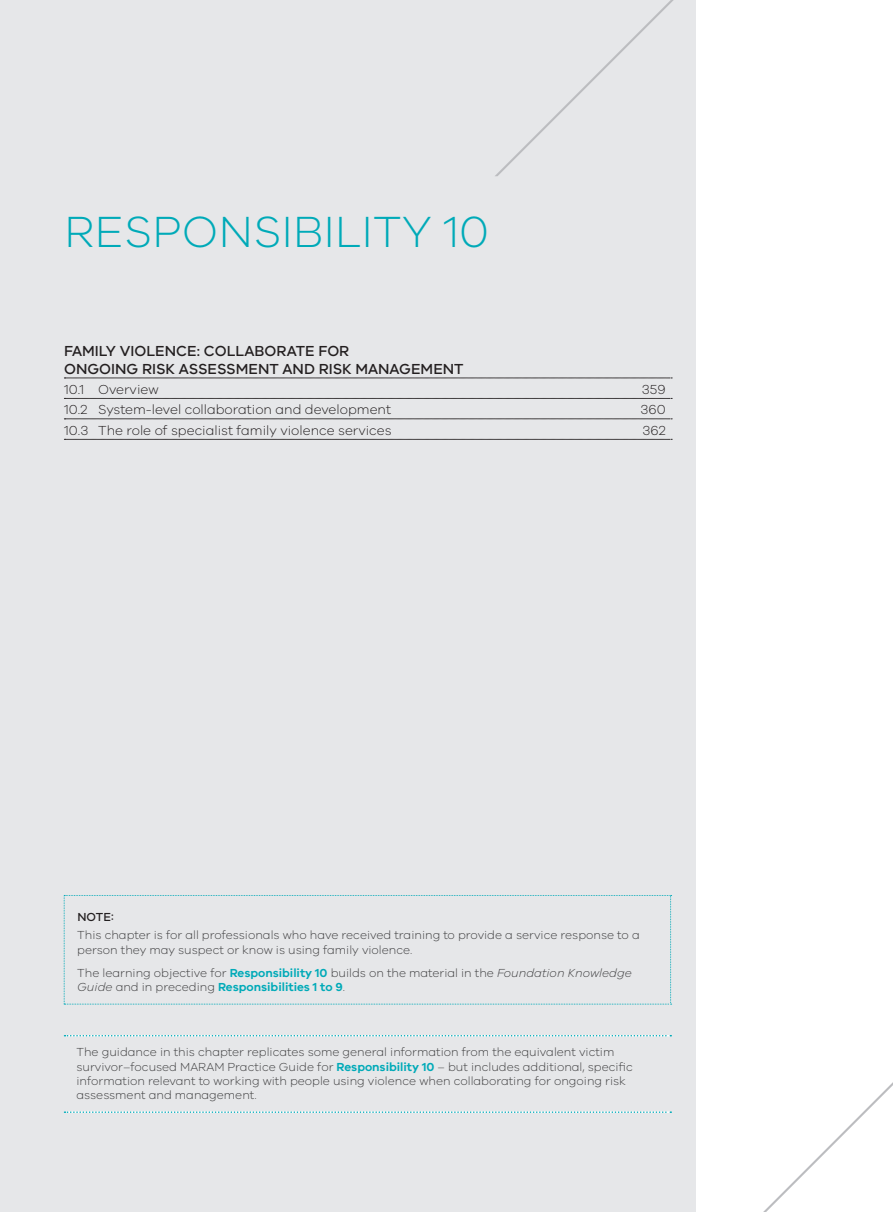
<style>
.page{position:relative;width:893px;height:1212px;background:#fff}
.page>*{position:absolute;margin:0;border:0;box-sizing:border-box;transform-origin:0 0}
.TOC_title{font:300 45px "VIC";letter-spacing:.01em;color:#00aab8}
.t1{font:500 15px/18px "VIC";color:#231f20}
.t2{font:300 13.5px "VIC";color:#231f20}
.Table_text{font:300 12px/14.4px "VIC";color:#3e3e3f}
.Note_text{font:300 12px/14.4px "VIC";color:#3e3e3f}
.Note_Heading{font:500 12px "VIC";color:#231f20}
.s1{font-weight:600;color:#00aab8}
.s2{font-style:italic}
</style>
<div class="page">
<div style="left:0;top:0;width:695px;height:1212px;background:#e6e7e9"></div>
<svg style="left:495px;top:0;width:201px;height:182px"></svg>
<svg style="left:65px;top:1035px;width:606px;height:1px"></svg>
<svg style="left:65px;top:1111px;width:606px;height:2px"></svg>
<svg style="left:763px;top:1082px;width:130px;height:130px"></svg>
<svg style="left:64px;top:378px;width:608px;height:1px"></svg>
<svg style="left:64px;top:398px;width:608px;height:1px"></svg>
<svg style="left:64px;top:419px;width:608px;height:1px"></svg>
<svg style="left:64px;top:439px;width:608px;height:1px"></svg>
<svg style="left:64px;top:895px;width:608px;height:110px"></svg>
<p class="TOC_title" style="left:64px;top:205px;width:426px">RESPONSIBILITY 10</p>
<p class="t1" style="left:64px;top:341px;width:401px">FAMILY VIOLENCE: COLLABORATE FOR<br>ONGOING RISK ASSESSMENT AND RISK MANAGEMENT</p>
<p class="t2" style="left:64px;top:381px;width:96px">10.1 Overview</p>
<p class="t2" style="left:642px;top:381px;width:25px">359</p>
<p class="t2" style="left:64px;top:402px;width:328px">10.2 System-level collaboration and development</p>
<p class="t2" style="left:640px;top:402px;width:27px">360</p>
<p class="t2" style="left:64px;top:422px;width:329px">10.3 The role of specialist family violence services</p>
<p class="t2" style="left:643px;top:422px;width:25px">362</p>
<p class="Note_Heading" style="left:77px;top:909px;width:38px">NOTE:</p>
<p class="Note_text" style="left:77px;top:927px;width:564px">This chapter is for all professionals who have received training to provide a service response to a person they may suspect or know is using family violence.</p>
<p class="Note_text" style="left:77px;top:965px;width:556px">The learning objective for <span class="s1">Responsibility 10</span> builds on the material in the <span class="s2">Foundation Knowledge<br>Guide</span> and in preceding <span class="s1">Responsibilities 1 to 9</span>.</p>
<p class="Table_text" style="left:77px;top:1044px;width:558px">The guidance in this chapter replicates some general information from the equivalent victim survivor–focused MARAM Practice Guide for <span class="s1">Responsibility 10</span> – but includes additional, specific information relevant to working with people using violence when collaborating for ongoing risk assessment and management.</p>
</div>
